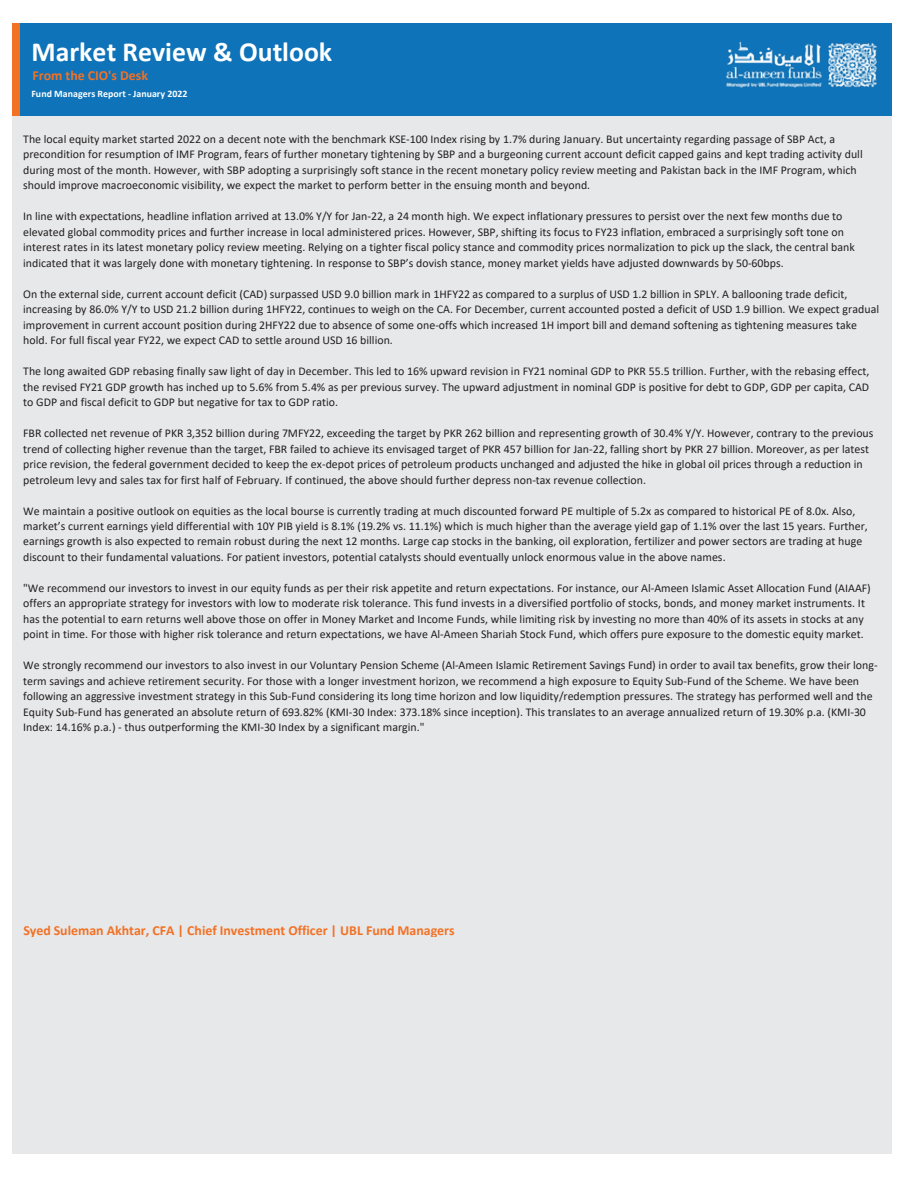
<style>
.page{position:relative;width:918px;height:1188px;background:#fff}
.page>*{position:absolute;margin:0;border:0;box-sizing:border-box;transform-origin:0 0}
.t1{font:700 27.75px "Calibri";color:#fff}
.t2{font:700 13.8px "Calibri";color:#f27125}
.t3{font:11.85px/15.5px "Calibri";color:#231f20}
.t4{font:700 9.9px "Calibri";letter-spacing:.005em;color:#fff}
</style>
<div class="page">
<div style="left:12px;top:23px;width:9px;height:94px;background:#f27125"></div>
<div style="left:21px;top:23px;width:871px;height:94px;background:#0e73b9"></div>
<div style="left:12px;top:116px;width:880px;height:1038px;background:#e7e8e9"></div>
<img style="left:726px;top:41px;width:151px;height:47px">
<h1 class="t1" style="left:31px;top:32px;width:302px">Market Review &amp; Outlook</h1>
<p class="t2" style="left:33px;top:65px;width:117px">From the CIO's Desk</p>
<p class="t4" style="left:31px;top:86px;width:158px">Fund Managers Report - January 2022</p>
<p class="t3" style="left:23px;top:131px;width:841px">The local equity market started 2022 on a decent note with the benchmark KSE-100 Index rising by 1.7% during January. But uncertainty regarding passage of SBP Act, a precondition for resumption of IMF Program, fears of further monetary tightening by SBP and a burgeoning current account deficit capped gains and kept trading activity dull during most of the month. However, with SBP adopting a surprisingly soft stance in the recent monetary policy review meeting and Pakistan back in the IMF Program, which should improve macroeconomic visibility, we expect the market to perform better in the ensuing month and beyond.</p>
<p class="t3" style="left:23px;top:208px;width:833px">In line with expectations, headline inflation arrived at 13.0% Y/Y for Jan-22, a 24 month high. We expect inflationary pressures to persist over the next few months due to elevated global commodity prices and further increase in local administered prices. However, SBP, shifting its focus to FY23 inflation, embraced a surprisingly soft tone on interest rates in its latest monetary policy review meeting. Relying on a tighter fiscal policy stance and commodity prices normalization to pick up the slack, the central bank indicated that it was largely done with monetary tightening. In response to SBP’s dovish stance, money market yields have adjusted downwards by 50-60bps.</p>
<p class="t3" style="left:23px;top:286px;width:857px">On the external side, current account deficit (CAD) surpassed USD 9.0 billion mark in 1HFY22 as compared to a surplus of USD 1.2 billion in SPLY. A ballooning trade deficit, increasing by 86.0% Y/Y to USD 21.2 billion during 1HFY22, continues to weigh on the CA. For December, current accounted posted a deficit of USD 1.9 billion. We expect gradual improvement in current account position during 2HFY22 due to absence of some one-offs which increased 1H import bill and demand softening as tightening measures take hold. For full fiscal year FY22, we expect CAD to settle around USD 16 billion.</p>
<p class="t3" style="left:23px;top:363px;width:848px;text-align:justify">The long awaited GDP rebasing finally saw light of day in December. This led to 16% upward revision in FY21 nominal GDP to PKR 55.5 trillion. Further, with the rebasing effect, the revised FY21 GDP growth has inched up to 5.6% from 5.4% as per previous survey. The upward adjustment in nominal GDP is positive for debt to GDP, GDP per capita, CAD to GDP and fiscal deficit to GDP but negative for tax to GDP ratio.</p>
<p class="t3" style="left:23px;top:425px;width:852px">FBR collected net revenue of PKR 3,352 billion during 7MFY22, exceeding the target by PKR 262 billion and representing growth of 30.4% Y/Y. However, contrary to the previous trend of collecting higher revenue than the target, FBR failed to achieve its envisaged target of PKR 457 billion for Jan-22, falling short by PKR 27 billion. Moreover, as per latest price revision, the federal government decided to keep the ex-depot prices of petroleum products unchanged and adjusted the hike in global oil prices through a reduction in petroleum levy and sales tax for first half of February. If continued, the above should further depress non-tax revenue collection.</p>
<p class="t3" style="left:23px;top:503px;width:846px">We maintain a positive outlook on equities as the local bourse is currently trading at much discounted forward PE multiple of 5.2x as compared to historical PE of 8.0x. Also, market’s current earnings yield differential with 10Y PIB yield is 8.1% (19.2% vs. 11.1%) which is much higher than the average yield gap of 1.1% over the last 15 years. Further, earnings growth is also expected to remain robust during the next 12 months. Large cap stocks in the banking, oil exploration, fertilizer and power sectors are trading at huge discount to their fundamental valuations. For patient investors, potential catalysts should eventually unlock enormous value in the above names.</p>
<p class="t3" style="left:23px;top:580px;width:849px">"We recommend our investors to invest in our equity funds as per their risk appetite and return expectations. For instance, our Al-Ameen Islamic Asset Allocation Fund (AIAAF) offers an appropriate strategy for investors with low to moderate risk tolerance. This fund invests in a diversified portfolio of stocks, bonds, and money market instruments. It has the potential to earn returns well above those on offer in Money Market and Income Funds, while limiting risk by investing no more than 40% of its assets in stocks at any point in time. For those with higher risk tolerance and return expectations, we have Al-Ameen Shariah Stock Fund, which offers pure exposure to the domestic equity market.</p>
<p class="t3" style="left:23px;top:657px;width:856px">We strongly recommend our investors to also invest in our Voluntary Pension Scheme (Al-Ameen Islamic Retirement Savings Fund) in order to avail tax benefits, grow their long&shy;term savings and achieve retirement security. For those with a longer investment horizon, we recommend a high exposure to Equity Sub-Fund of the Scheme. We have been following an aggressive investment strategy in this Sub-Fund considering its long time horizon and low liquidity/redemption pressures. The strategy has performed well and the Equity Sub-Fund has generated an absolute return of 693.82% (KMI-30 Index: 373.18% since inception). This translates to an average annualized return of 19.30% p.a. (KMI-30<br>Index: 14.16% p.a.) - thus outperforming the KMI-30 Index by a significant margin."</p>
<p class="t2" style="left:23px;top:921px;width:433px">Syed Suleman Akhtar, CFA | Chief Investment Officer | UBL Fund Managers</p>
</div>
